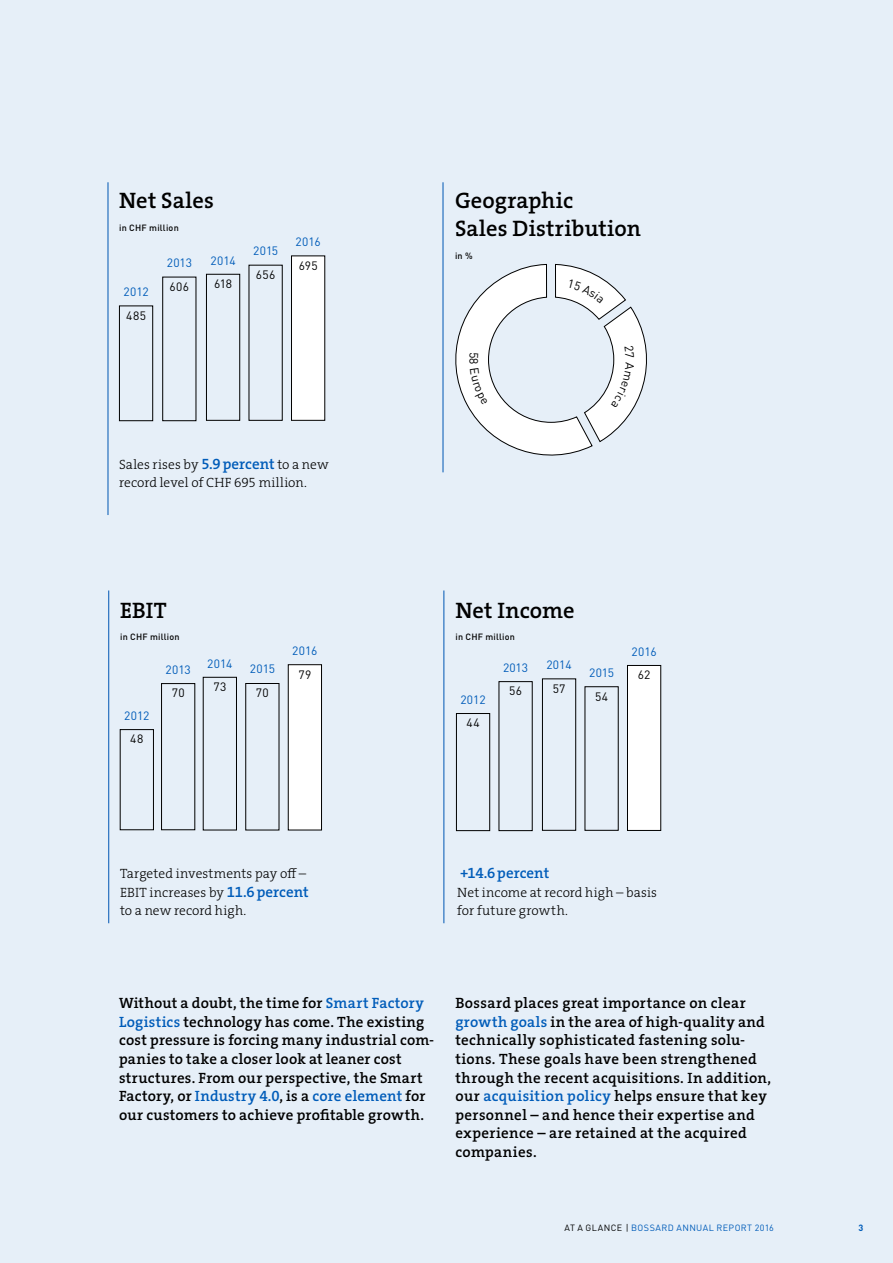
<style>
.page{position:relative;width:893px;height:1263px;background:#e6eff8}
.page>*{position:absolute;margin:0;border:0;box-sizing:border-box;transform-origin:0 0}
.t1{font:22.5px/27.9px "The Serif HP6 Se Bld";letter-spacing:.005em;color:#000}
.t2{font:15px/18.6px "The Serif HP6 Se Bld";letter-spacing:.02em;color:#000}
.t3{font:15px "The Serif HP6 Se Bld";letter-spacing:.005em;color:#005cb9}
.t4{font:13.5px/18.6px "The Serif HP3 Lig";letter-spacing:.005em;color:#000}
.t5{font:12px "DINOT";letter-spacing:.005em;color:#005cb9}
.t6{font:12px "DINOT";letter-spacing:.03em;color:#000}
.t7{font:500 9px "DINOT";letter-spacing:.025em;color:#000}
.t8{font:9px "DINOT";letter-spacing:.04em;color:#005cb9}
.t9{font:700 9px "DINOT";color:#005cb9}
.s1{font-family:"The Serif HP6 Se Bld";font-size:15px;color:#005cb9}
.s2{color:#005cb9}
.s3{color:#000}
</style>
<div class="page">
<div style="left:203px;top:677px;width:34px;height:153px;border:1px solid #000"></div>
<div style="left:161px;top:683px;width:34px;height:147px;border:1px solid #000"></div>
<div style="left:120px;top:729px;width:34px;height:101px;border:1px solid #000"></div>
<div style="left:245px;top:683px;width:34px;height:147px;border:1px solid #000"></div>
<div style="left:288px;top:665px;width:34px;height:165px;background:#fff"></div>
<div style="left:288px;top:664px;width:34px;height:166px;border:1px solid #000"></div>
<div style="left:542px;top:678px;width:34px;height:153px;border:1px solid #000"></div>
<div style="left:456px;top:713px;width:34px;height:118px;border:1px solid #000"></div>
<div style="left:627px;top:665px;width:34px;height:165px;background:#fff"></div>
<div style="left:627px;top:665px;width:34px;height:166px;border:1px solid #000"></div>
<div style="left:162px;top:277px;width:34px;height:144px;border:1px solid #000"></div>
<div style="left:119px;top:305px;width:34px;height:116px;border:1px solid #000"></div>
<div style="left:206px;top:274px;width:34px;height:147px;border:1px solid #000"></div>
<div style="left:291px;top:256px;width:34px;height:164px;background:#fff"></div>
<div style="left:291px;top:255px;width:34px;height:166px;border:1px solid #000"></div>
<hr style="left:108px;top:590px;width:1px;height:333px;background:#005cb9">
<hr style="left:108px;top:182px;width:1px;height:333px;background:#005cb9">
<hr style="left:443px;top:590px;width:1px;height:333px;background:#005cb9">
<hr style="left:443px;top:182px;width:1px;height:290px;background:#005cb9">
<svg style="left:442px;top:264px;width:205px;height:203px"></svg>
<h1 class="t1" style="left:119px;top:187px;width:96px">Net Sales</h1>
<p class="t7" style="left:119px;top:222px;width:61px">in CHF million</p>
<p class="t5" style="left:123px;top:283px;width:27px">2012</p>
<p class="t6" style="left:126px;top:307px;width:21px">485</p>
<p class="t5" style="left:167px;top:255px;width:27px">2013</p>
<p class="t6" style="left:170px;top:278px;width:21px">606</p>
<p class="t5" style="left:210px;top:252px;width:27px">2014</p>
<p class="t6" style="left:214px;top:276px;width:19px">618</p>
<p class="t5" style="left:253px;top:243px;width:27px">2015</p>
<p class="t6" style="left:256px;top:266px;width:21px">656</p>
<p class="t5" style="left:296px;top:233px;width:27px">2016</p>
<p class="t6" style="left:299px;top:257px;width:20px">695</p>
<p class="t4" style="left:119px;top:455px;width:211px">Sales rises by <span class="s1">5.9percent</span> to a new record level of CHF 695 million.</p>
<h1 class="t1" style="left:120px;top:596px;width:48px">EBIT</h1>
<p class="t7" style="left:120px;top:631px;width:61px">in CHF million</p>
<p class="t5" style="left:124px;top:707px;width:27px">2012</p>
<p class="t6" style="left:130px;top:731px;width:15px">48</p>
<p class="t5" style="left:166px;top:661px;width:27px">2013</p>
<p class="t6" style="left:172px;top:685px;width:14px">70</p>
<p class="t5" style="left:207px;top:655px;width:27px">2014</p>
<p class="t6" style="left:213px;top:679px;width:14px">73</p>
<p class="t5" style="left:250px;top:661px;width:27px">2015</p>
<p class="t6" style="left:256px;top:685px;width:14px">70</p>
<p class="t5" style="left:292px;top:643px;width:27px">2016</p>
<p class="t6" style="left:298px;top:666px;width:14px">79</p>
<p class="t4" style="left:120px;top:864px;width:190px">Targeted investments pay off –<br>EBIT increases by <span class="s1">11.6percent </span>to a new record high.</p>
<h1 class="t1" style="left:455px;top:187px;width:187px">Geographic<br>Sales Distribution</h1>
<p class="t7" style="left:455px;top:250px;width:19px">in %</p>
<h1 class="t1" style="left:455px;top:596px;width:121px">Net Income</h1>
<p class="t7" style="left:455px;top:631px;width:61px">in CHF million</p>
<p class="t5" style="left:461px;top:692px;width:27px">2012</p>
<p class="t6" style="left:466px;top:715px;width:15px">44</p>
<p class="t5" style="left:503px;top:659px;width:27px">2013</p>
<p class="t6" style="left:509px;top:683px;width:14px">56</p>
<p class="t5" style="left:547px;top:656px;width:27px">2014</p>
<p class="t6" style="left:553px;top:680px;width:14px">57</p>
<p class="t5" style="left:589px;top:664px;width:27px">2015</p>
<p class="t6" style="left:595px;top:688px;width:15px">54</p>
<p class="t5" style="left:631px;top:643px;width:27px">2016</p>
<p class="t6" style="left:638px;top:667px;width:14px">62</p>
<p class="t3" style="left:460px;top:863px;width:90px">+14.6percent</p>
<p class="t4" style="left:457px;top:883px;width:201px">Net income at record high – basis for future growth.</p>
<p class="t2" style="left:119px;top:994px;width:317px">Without a doubt, the time for <span class="s2">Smart Factory Logistics</span> technology has come. The existing cost pressure is forcing many industrial com&shy;panies to take a closer look at leaner cost structures. From our perspective, the Smart Factory, or <span class="s2">Industry 4.0</span>, is a <span class="s2">core element</span> for our customers to achieve profitable growth.</p>
<p class="t2" style="left:455px;top:994px;width:317px">Bossard places great importance on clear <span class="s2">growth goals</span> in the area of high-quality and technically sophisticated fastening solu&shy;tions. These goals have been strengthened through the recent acquisitions. In addition, our <span class="s2">acquisition policy</span> helps ensure that key personnel – and hence their expertise and experience – are retained at the acquired companies.</p>
<p class="t8" style="left:565px;top:1222px;width:211px"><span class="s3">AT A GLANCE |</span> BOSSARD ANNUAL REPORT 2016</p>
<p class="t9" style="left:858px;top:1222px;width:6px">3</p>
</div>
